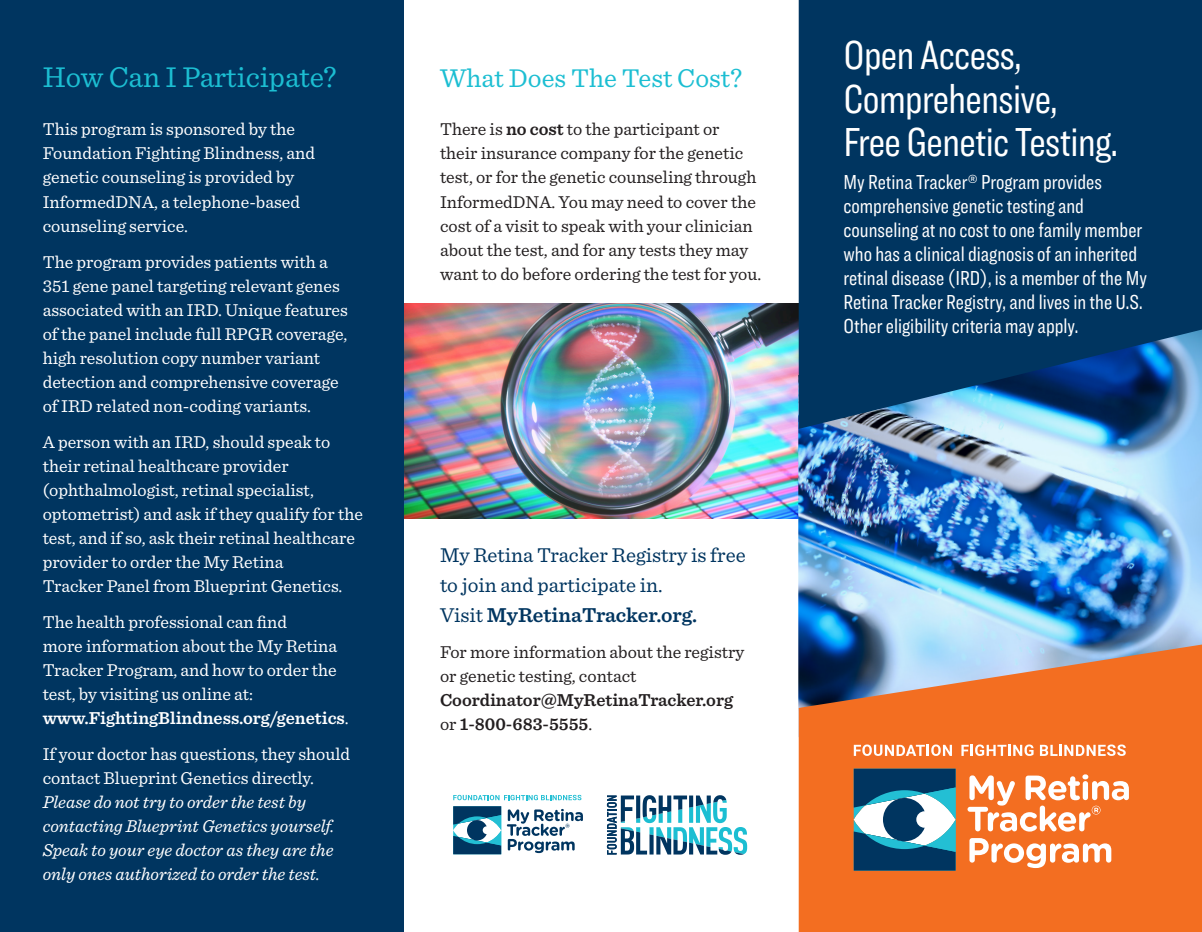
<style>
.page{position:relative;width:1202px;height:932px;background:#fff}
.page>*{position:absolute;margin:0;border:0;box-sizing:border-box;transform-origin:0 0}
.t1{font:42px "Ringside Compressed";letter-spacing:-.015em;color:#fff}
.t2{font:30px "Sentinel";color:#1cbed2}
.t3{font:27px "Sentinel";color:#1cbed2}
.t4{font:21px/24px "Ringside Compressed";color:#fff}
.Copy{font:21px/30px "Sentinel";color:#003560}
.Copy-2{font:600 21px "Sentinel";color:#003560}
.Copy-3{font:18px/24px "Sentinel";color:#fff}
.Copy-4{font:18px/24px "Sentinel";color:#231f20}
.Copy-5{font:italic 18px/24px "Sentinel";color:#fff}
.Copy-6{font:600 18px "Sentinel";color:#231f20}
.s1{font-weight:600}
.s2{font-weight:400}
</style>
<div class="page">
<img style="left:403px;top:304px;width:395px;height:214px">
<img style="left:798px;top:429px;width:404px;height:215px">
<svg style="left:798px;top:644px;width:404px;height:287px;background:#de7438"></svg>
<svg style="left:798px;top:0;width:404px;height:429px;background:#083d68"></svg>
<svg style="left:853px;top:768px;width:102px;height:102px"></svg>
<div style="left:883px;top:798px;width:43px;height:43px;background:#003560;border-radius:50%"></div>
<div style="left:916px;top:811px;width:16px;height:16px;background:#fff;border-radius:50%"></div>
<svg style="left:967px;top:774px;width:161px;height:94px"></svg>
<svg style="left:853px;top:744px;width:99px;height:12px"></svg>
<svg style="left:961px;top:744px;width:72px;height:12px"></svg>
<svg style="left:1040px;top:744px;width:85px;height:12px"></svg>
<div style="left:0;top:0;width:403px;height:932px;background:#003560"></div>
<svg style="left:607px;top:795px;width:140px;height:59px"></svg>
<svg style="left:453px;top:806px;width:48px;height:48px"></svg>
<div style="left:467px;top:820px;width:20px;height:20px;background:#003560;border-radius:50%"></div>
<div style="left:483px;top:826px;width:7px;height:8px;background:#fff;border-radius:50%"></div>
<svg style="left:507px;top:808px;width:76px;height:45px"></svg>
<svg style="left:453px;top:794px;width:128px;height:6px"></svg>
<p class="t2" style="left:43px;top:55px;width:295px">How Can I Participate?</p>
<p class="Copy-3" style="left:43px;top:116px;width:274px">This program is sponsored by the<br>Foundation Fighting Blindness, and genetic counseling is provided by<br>InformedDNA, a telephone-based counseling service.</p>
<p class="Copy-3" style="left:43px;top:248px;width:307px">The program provides patients with a 351 gene panel targeting relevant genes associated with an IRD. Unique features of the panel include full RPGR coverage, high resolution copy number variant detection and comprehensive coverage</p>
<p class="Copy-3" style="left:43px;top:392px;width:270px">of IRD related non-coding variants.</p>
<p class="Copy-3" style="left:43px;top:428px;width:289px">A person with an IRD, should speak to their retinal healthcare provider</p>
<p class="Copy-3" style="left:43px;top:476px;width:322px">(ophthalmologist, retinal specialist, optometrist) and ask if they qualify for the test, and if so, ask their retinal healthcare provider to order the My Retina</p>
<p class="Copy-3" style="left:43px;top:572px;width:301px">Tracker Panel from Blueprint Genetics.</p>
<p class="Copy-3" style="left:43px;top:608px;width:307px">The health professional can find<br>more information about the My Retina Tracker Program, and how to order the test, by visiting us online at: <span class="s1">www.FightingBlindness.org/genetics</span>.</p>
<p class="Copy-3" style="left:43px;top:740px;width:309px">If your doctor has questions, they should contact Blueprint Genetics directly.</p>
<p class="Copy-5" style="left:43px;top:788px;width:293px">Please do not try to order the test by contacting Blueprint Genetics yourself.<br>Speak to your eye doctor as they are the only ones authorized to order the test.</p>
<p class="t3" style="left:440px;top:58px;width:303px">What Does The Test Cost?</p>
<p class="Copy-4" style="left:440px;top:116px;width:323px">There is <span class="s1">no cost</span> to the participant or their insurance company for the genetic test, or for the genetic counseling through InformedDNA. You may need to cover the cost of a visit to speak with your clinician about the test, and for any tests they may want to do before ordering the test for you.</p>
<p class="Copy" style="left:440px;top:538px;width:307px">My Retina Tracker Registry is free to join and participate in.</p>
<p class="Copy-2" style="left:440px;top:598px;width:259px"><span class="s2">Visit</span> MyRetinaTracker.org.</p>
<p class="Copy-4" style="left:440px;top:638px;width:306px">For more information about the registry or genetic testing, contact</p>
<p class="Copy-6" style="left:440px;top:685px;width:294px">Coordinator@MyRetinaTracker.org</p>
<p class="Copy-6" style="left:440px;top:709px;width:154px"><span class="s2">or</span> 1-800-683-5555<span class="s2">.</span></p>
<p class="t1" style="left:843px;top:27px;width:180px">Open Access,</p>
<p class="t1" style="left:843px;top:71px;width:216px">Comprehensive,</p>
<p class="t1" style="left:843px;top:114px;width:276px">Free Genetic Testing.</p>
<p class="t4" style="left:843px;top:170px;width:305px">My Retina Tracker® Program provides comprehensive genetic testing and counseling at no cost to one family member who has a clinical diagnosis of an inherited retinal disease (IRD), is a member of the My Retina Tracker Registry, and lives in the U.S.<br>Other eligibility criteria may apply.</p>
</div>
